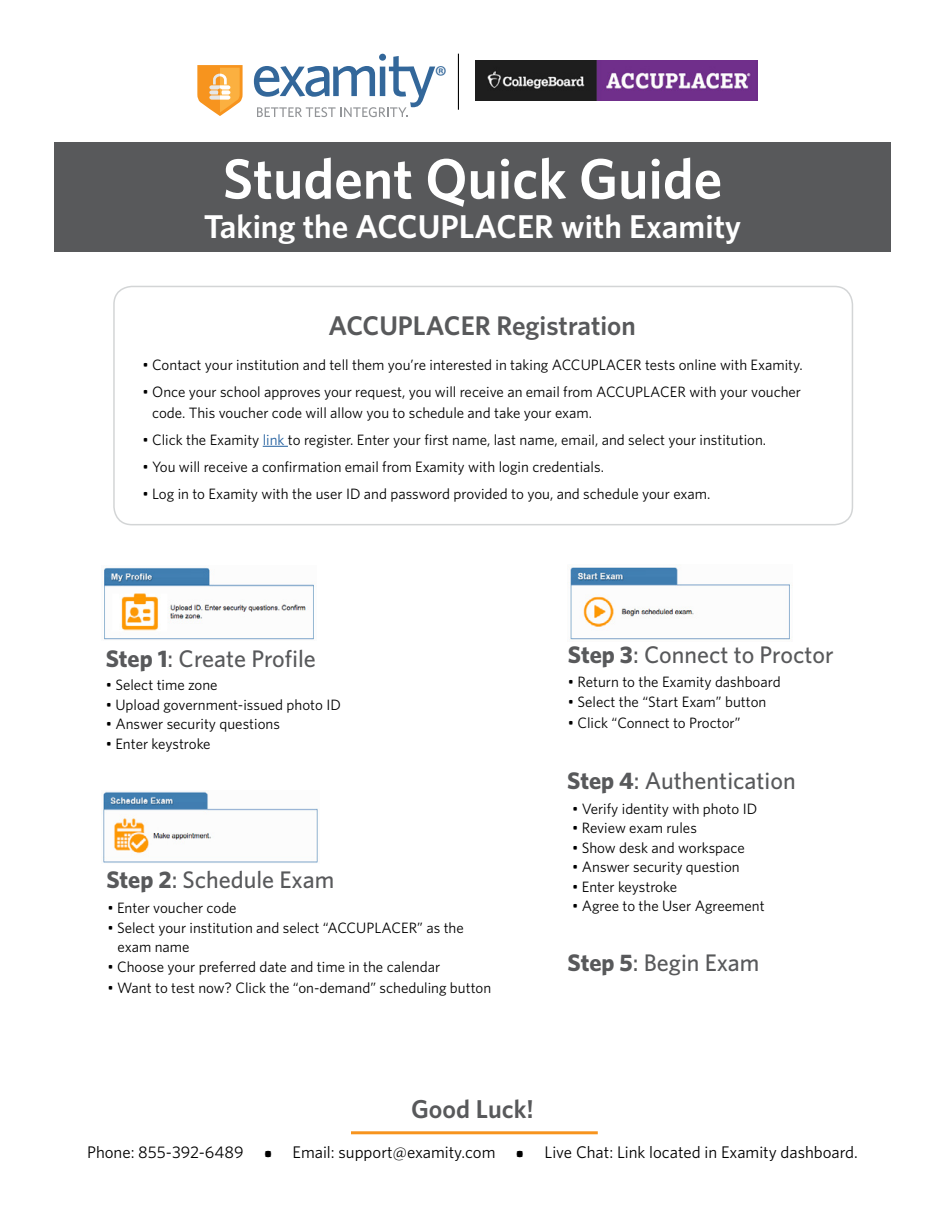
<style>
.page{position:relative;width:945px;height:1215px;background:#fff}
.page>*{position:absolute;margin:0;border:0;box-sizing:border-box;transform-origin:0 0}
.t1{font:600 57px "Whitney";color:#fff}
.t2{font:600 33px "Whitney";color:#fff}
.t3{font:29.1px "Myriad Pro";color:#33679a}
.t4{font:600 27px "Whitney";color:#58595b}
.t5{font:600 25.8px "Whitney";color:#58595b}
.t6{font:500 24px "Whitney";color:#58595b}
.t7{font:16.8px "Whitney";color:#000}
.t8{font:15px/19.5px "Whitney";color:#000}
.s1{color:#215e9e}
.s2{font-weight:700}
.s3{font-size:25.8px}
</style>
<div class="page">
<hr style="left:351px;top:1131px;width:247px;height:3px;background:#f7941e">
<img style="left:103px;top:567px;width:211px;height:73px">
<img style="left:103px;top:791px;width:215px;height:72px">
<img style="left:569px;top:567px;width:221px;height:73px">
<div style="left:54px;top:143px;width:837px;height:109px;background:#58595b"></div>
<svg style="left:197px;top:65px;width:46px;height:51px"></svg>
<svg style="left:254px;top:54px;width:181px;height:63px"></svg>
<hr style="left:458px;top:54px;width:1px;height:56px;background:#000">
<img style="left:475px;top:60px;width:283px;height:40px">
<div style="left:113px;top:286px;width:740px;height:239px;border:2px solid #d3d5d6;border-radius:18px"></div>
<svg style="left:263px;top:446px;width:25px;height:1px"></svg>
<h3 class="t3" style="left:435px;top:58px;width:14px">®</h3>
<h1 class="t1" style="left:223px;top:141px;width:501px">Student Quick Guide</h1>
<h2 class="t2" style="left:204px;top:204px;width:539px">Taking the ACCUPLACER with Examity</h2>
<h3 class="t4" style="left:329px;top:308px;width:309px">ACCUPLACER Registration</h3>
<p class="t8" style="left:143px;top:354px;width:662px">• Contact your institution and tell them you’re interested in taking ACCUPLACER tests online with Examity.</p>
<p class="t8" style="left:152px;top:381px;width:650px;line-height:21px;text-indent:-10px">• Once your school approves your request, you will receive an email from ACCUPLACER with your voucher code. This voucher code will allow you to schedule and take your exam.</p>
<p class="t8" style="left:143px;top:429px;width:625px">• Click the Examity <span class="s1">link</span> to register. Enter your first name, last name, email, and select your institution.</p>
<p class="t8" style="left:143px;top:456px;width:463px">• You will receive a confirmation email from Examity with login credentials.</p>
<p class="t8" style="left:143px;top:483px;width:569px">• Log in to Examity with the user ID and password provided to you, and schedule your exam.</p>
<h3 class="t6" style="left:106px;top:642px;width:212px"><span class="s2">Step 1</span>: Create Profile</h3>
<p class="t8" style="left:106px;top:675px;width:113px">• Select time zone</p>
<p class="t8" style="left:106px;top:694px;width:237px">• Upload government-issued photo ID</p>
<p class="t8" style="left:106px;top:714px;width:176px">• Answer security questions</p>
<p class="t8" style="left:106px;top:733px;width:106px">• Enter keystroke</p>
<h3 class="t6" style="left:106px;top:864px;width:229px"><span class="s2">Step 2</span>: Schedule Exam</h3>
<p class="t8" style="left:107px;top:898px;width:131px">• Enter voucher code</p>
<p class="t8" style="left:118px;top:917px;width:348px;text-indent:-10px">• Select your institution and select “ACCUPLACER” as the exam name</p>
<p class="t8" style="left:107px;top:956px;width:334px">• Choose your preferred date and time in the calendar</p>
<p class="t8" style="left:107px;top:977px;width:385px">• Want to test now? Click the “on-demand” scheduling button</p>
<h3 class="t6" style="left:568px;top:639px;width:267px"><span class="s2">Step 3</span>: Connect to Proctor</h3>
<p class="t8" style="left:568px;top:672px;width:214px">• Return to the Examity dashboard</p>
<p class="t8" style="left:568px;top:691px;width:200px">• Select the “Start Exam” button</p>
<p class="t8" style="left:568px;top:712px;width:174px">• Click “Connect to Proctor”</p>
<h3 class="t6" style="left:567px;top:765px;width:230px"><span class="s2">Step 4</span>: Authentication</h3>
<p class="t8" style="left:572px;top:798px;width:187px">• Verify identity with photo ID</p>
<p class="t8" style="left:572px;top:818px;width:126px">• Review exam rules</p>
<p class="t8" style="left:572px;top:837px;width:174px">• Show desk and workspace</p>
<p class="t8" style="left:572px;top:857px;width:169px">• Answer security question</p>
<p class="t8" style="left:572px;top:876px;width:106px">• Enter keystroke</p>
<p class="t8" style="left:572px;top:896px;width:194px">• Agree to the User Agreement</p>
<h3 class="t6" style="left:568px;top:947px;width:193px"><span class="s2">Step 5</span>: Begin Exam</h3>
<h3 class="t5" style="left:411px;top:1092px;width:124px">Good Luck!</h3>
<p class="t7" style="left:87px;top:1141px;width:772px">Phone: 855-392-6489 <span class="s3">•</span> Email: support@examity.com <span class="s3">•</span> Live Chat: Link located in Examity dashboard.</p>
</div>
